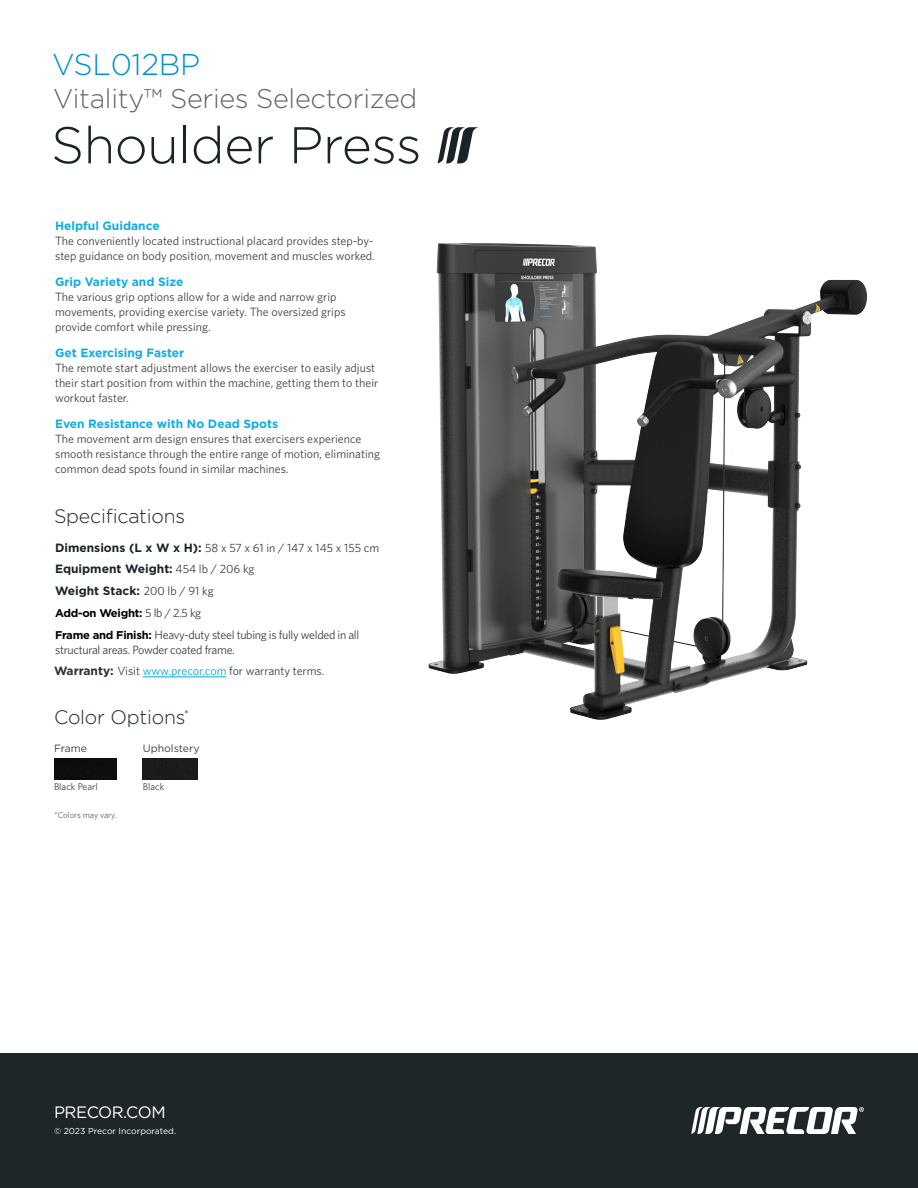
<style>
.page{position:relative;width:918px;height:1188px;background:#fff}
.page>*{position:absolute;margin:0;border:0;box-sizing:border-box;transform-origin:0 0}
.t1{font:300 51.6px "Gotham";letter-spacing:-.01em;color:#1a2428}
.t2{font:300 30px "Gotham";letter-spacing:-.01em;color:#0092c8}
.t3{font:300 27px "Gotham";letter-spacing:-.01em;color:#676464}
.t4{font:300 19.5px "Gotham";letter-spacing:-.01em;color:#1a2428}
.t5{font:16.5px "Gotham";letter-spacing:-.025em;color:#fff}
.t6{font:12px/15px "Whitney";color:#414042}
.t7{font:12px/15px "Whitney";letter-spacing:-.025em;color:#3e3e3f}
.t8{font:12px "Whitney";color:#3e3e3f}
.t9{font:700 12px "Gotham";color:#1a2428}
.t10{font:700 11.25px "Gotham";letter-spacing:-.025em;color:#000}
.t11{font:10.5px "Gotham";color:#414042}
.t12{font:9.75px "Whitney";color:#414042}
.t13{font:8.7px "Gotham";color:#fff}
.t14{font:8.7px "Whitney";color:#676363}
.s1{font-family:"Gotham";font-weight:700;color:#13ace2}
.s2{font-family:"Gotham";font-weight:700;color:#1a2428}
.s3{font-family:"Whitney";font-weight:400;color:#3e3e3f}
.s4{font-family:"Whitney";font-weight:400;font-size:12px;color:#3e3e3f}
.s5{font-family:"Gotham";font-weight:700;font-size:11.25px;color:#000}
.s6{font-family:"Gotham";font-weight:700;color:#2c3236}
.s7{color:#00aacd}
.s8{font-family:"Gotham";font-weight:300}
</style>
<div class="page">
<hr style="left:143px;top:677px;width:84px;height:1px;background:#00aacd">
<div style="left:0;top:1053px;width:918px;height:135px;background:#1e262a"></div>
<svg style="left:691px;top:1107px;width:173px;height:27px"></svg>
<img style="left:428px;top:243px;width:439px;height:477px">
<img style="left:54px;top:759px;width:63px;height:20px">
<img style="left:143px;top:759px;width:55px;height:20px">
<svg style="left:438px;top:127px;width:41px;height:36px"></svg>
<p class="t2" style="left:52px;top:45px;width:150px">VSL012BP</p>
<p class="t3" style="left:53px;top:81px;width:366px">Vitality™ Series Selectorized</p>
<p class="t1" style="left:51px;top:112px;width:372px">Shoulder Press</p>
<p class="t6" style="left:55px;top:218px;width:321px"><span class="s1">Helpful Guidance<br></span>The conveniently located instructional placard provides step-by&shy;step guidance on body position, movement and muscles worked.</p>
<p class="t6" style="left:55px;top:274px;width:292px"><span class="s1">Grip Variety and Size<br></span>The various grip options allow for a wide and narrow grip movements, providing exercise variety. The oversized grips provide comfort while pressing.</p>
<p class="t6" style="left:55px;top:345px;width:325px"><span class="s1">Get Exercising Faster<br></span>The remote start adjustment allows the exerciser to easily adjust their start position from within the machine, getting them to their workout faster.</p>
<p class="t6" style="left:55px;top:416px;width:327px"><span class="s1">Even Resistance with No Dead Spots<br></span>The movement arm design ensures that exercisers experience smooth resistance through the entire range of motion, eliminating common dead spots found in similar machines.</p>
<p class="t4" style="left:54px;top:504px;width:133px">Specifications</p>
<p class="t8" style="left:55px;top:540px;width:326px"><span class="s2">Dimensions (L x W x H):</span> 58 x 57 x 61 in / 147 x 145 x 155 cm</p>
<p class="t9" style="left:55px;top:561px;width:201px">Equipment Weight: <span class="s3">454 lb / 206 kg</span></p>
<p class="t9" style="left:55px;top:583px;width:160px">Weight Stack: <span class="s3">200 lb / 91 kg</span></p>
<p class="t10" style="left:55px;top:605px;width:148px">Add-on Weight: <span class="s4">5 lb / 2.5 kg</span></p>
<p class="t7" style="left:55px;top:627px;width:306px"><span class="s5">Frame and Finish:</span> Heavy-duty steel tubing is fully welded in all structural areas. Powder coated frame.</p>
<p class="t8" style="left:54px;top:664px;width:272px"><span class="s6">Warranty:</span> Visit <span class="s7">www.precor.com</span> for warranty terms.</p>
<p class="t4" style="left:54px;top:705px;width:137px">Color Options<sup>*</sup></p>
<p class="t11" style="left:54px;top:741px;width:35px">Frame</p>
<p class="t11" style="left:143px;top:741px;width:58px">Upholstery</p>
<p class="t12" style="left:54px;top:781px;width:45px">Black Pearl</p>
<p class="t14" style="left:54px;top:810px;width:64px"><span class="s8">*</span>Colors may vary.</p>
<p class="t12" style="left:143px;top:781px;width:23px">Black</p>
<p class="t5" style="left:54px;top:1102px;width:113px">PRECOR.COM</p>
<p class="t13" style="left:54px;top:1125px;width:124px">© 2023 Precor Incorporated.</p>
</div>
